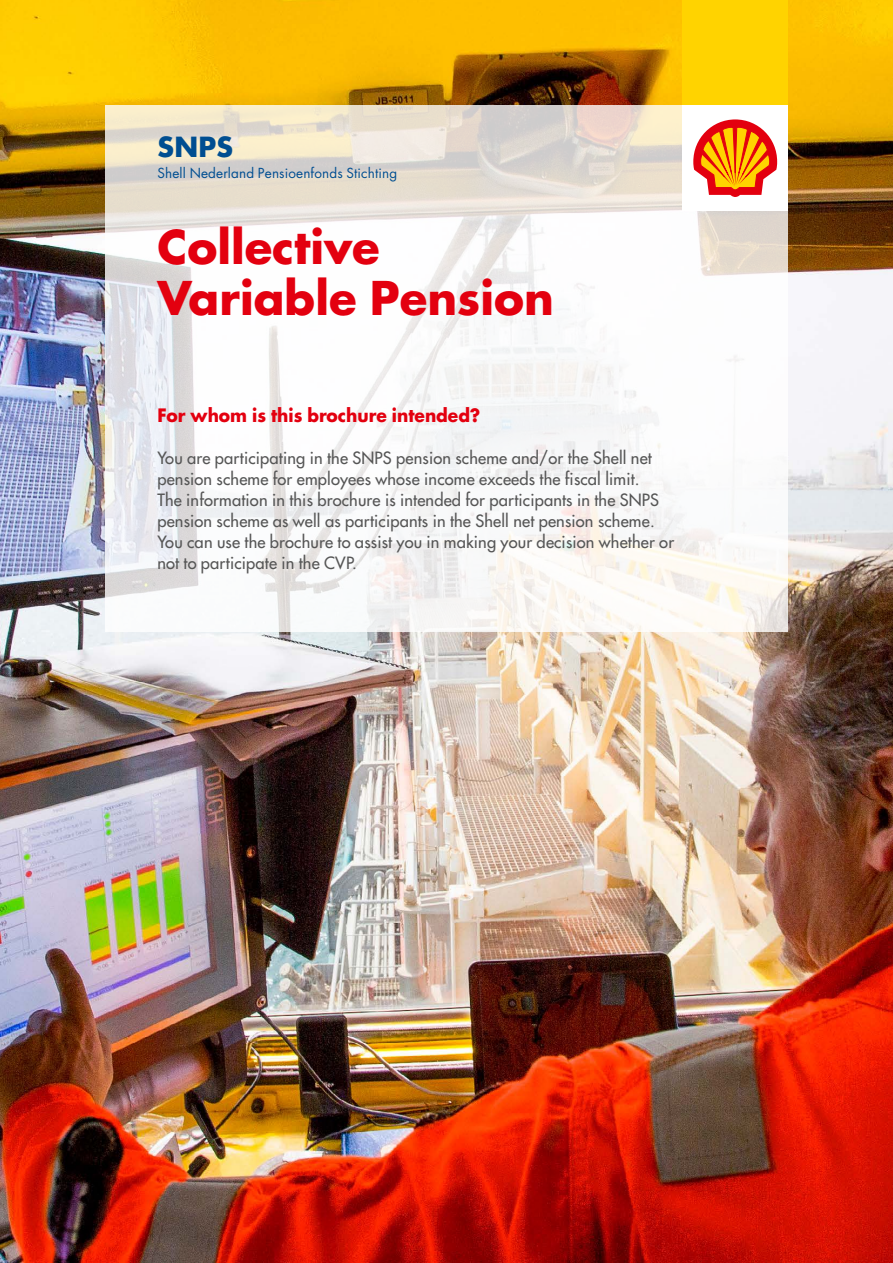
<style>
.page{position:relative;width:893px;height:1263px;background:#fff}
.page>*{position:absolute;margin:0;border:0;box-sizing:border-box;transform-origin:0 0}
.t1{font:700 45.3px/50.8px "Futura Std";color:#e3000f}
.t2{font:700 27px "Futura Std";color:#004e91}
.t3{font:700 18px "Futura Std";color:#e3000f;scale:.95 1}
.t4{font:500 16.5px/21px "Futura Std";letter-spacing:.01em;color:#565656}
.t5{font:13.5px "Futura Std";letter-spacing:.01em;color:#004e91}
</style>
<div class="page">
<img style="left:0;top:0;width:893px;height:1263px">
<svg style="left:105px;top:105px;width:683px;height:526px"></svg>
<div style="left:683px;top:0;width:105px;height:108px;background:#ffd300"></div>
<div style="left:683px;top:105px;width:105px;height:105px;background:#fff"></div>
<svg style="left:693px;top:119px;width:85px;height:78px"></svg>
<h2 class="t2" style="left:158px;top:128px;width:77px">SNPS</h2>
<p class="t5" style="left:158px;top:164px;width:241px">Shell Nederland Pensioenfonds Stichting</p>
<h1 class="t1" style="left:158px;top:221px;width:398px">Collective<br>Variable Pension</h1>
<p class="t3" style="left:157px;top:403px;width:341px">For whom is this brochure intended?</p>
<p class="t4" style="left:157px;top:448px;width:518px">You are participating in the SNPS pension scheme and/or the Shell net pension scheme for employees whose income exceeds the fiscal limit.<br>The information in this brochure is intended for participants in the SNPS pension scheme as well as participants in the Shell net pension scheme.<br>You can use the brochure to assist you in making your decision whether or not to participate in the CVP.</p>
</div>
